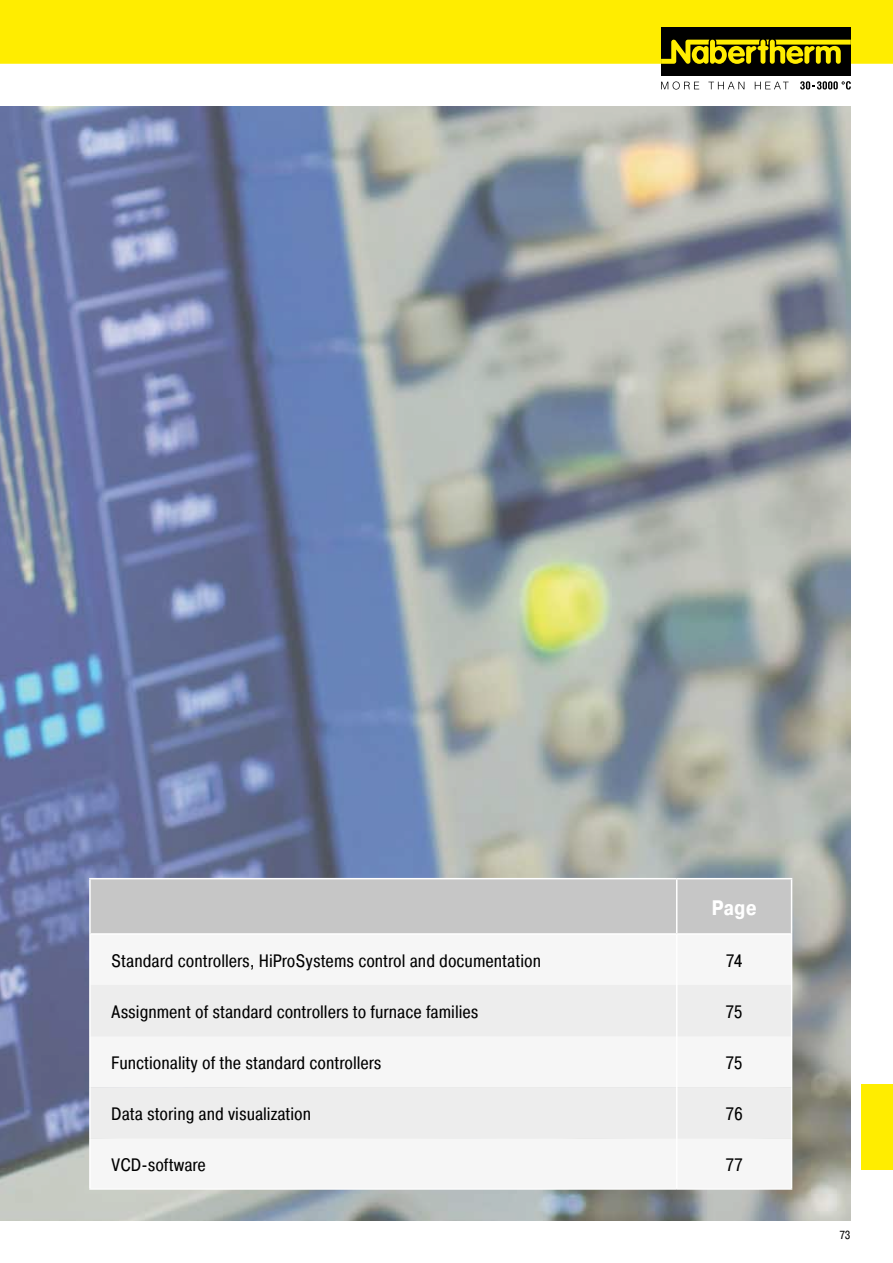
<style>
.page{position:relative;width:893px;height:1263px;background:#fff}
.page>*{position:absolute;margin:0;border:0;box-sizing:border-box;transform-origin:0 0}
.t1{font:700 21px "Pragmatica Cond A";color:#fff}
.t2{font:18px "Pragmatica Cond A";color:#000}
.t3{font:11.7px "Pragmatica Cond A";color:#000}
</style>
<div class="page">
<img style="left:0;top:106px;width:850px;height:1114px">
<div style="left:861px;top:1084px;width:32px;height:85px;background:#ffed00"></div>
<div style="left:91px;top:879px;width:700px;height:54px;background:#c6c6c6"></div>
<div style="left:91px;top:935px;width:700px;height:253px;background:#f6f6f6"></div>
<svg style="left:91px;top:985px;width:700px;height:153px;fill:#ededed"></svg>
<hr style="left:89px;top:1188px;width:588px;height:2px;background:#fff">
<hr style="left:677px;top:1188px;width:115px;height:2px;background:#fff">
<hr style="left:676px;top:879px;width:1px;height:54px;background:#fff">
<hr style="left:676px;top:935px;width:1px;height:50px;background:#fff">
<hr style="left:676px;top:985px;width:1px;height:51px;background:#fff">
<hr style="left:676px;top:1036px;width:1px;height:51px;background:#fff">
<hr style="left:676px;top:1087px;width:1px;height:51px;background:#fff">
<hr style="left:676px;top:1138px;width:1px;height:50px;background:#fff">
<hr style="left:91px;top:933px;width:586px;height:2px;background:#fff">
<hr style="left:677px;top:933px;width:114px;height:2px;background:#fff">
<hr style="left:89px;top:878px;width:588px;height:1px;background:#fff">
<hr style="left:89px;top:879px;width:2px;height:55px;background:#fff">
<hr style="left:677px;top:878px;width:115px;height:1px;background:#fff">
<hr style="left:791px;top:879px;width:1px;height:55px;background:#fff">
<hr style="left:89px;top:934px;width:2px;height:51px;background:#fff">
<hr style="left:791px;top:934px;width:1px;height:51px;background:#fff">
<hr style="left:89px;top:985px;width:2px;height:51px;background:#fff">
<hr style="left:791px;top:985px;width:1px;height:51px;background:#fff">
<hr style="left:89px;top:1036px;width:2px;height:51px;background:#fff">
<hr style="left:791px;top:1036px;width:1px;height:51px;background:#fff">
<hr style="left:89px;top:1087px;width:2px;height:51px;background:#fff">
<hr style="left:791px;top:1087px;width:1px;height:51px;background:#fff">
<hr style="left:89px;top:1138px;width:2px;height:50px;background:#fff">
<hr style="left:791px;top:1138px;width:1px;height:50px;background:#fff">
<div style="left:1px;top:0;width:892px;height:64px;background:#ffed00"></div>
<div style="left:661px;top:27px;width:190px;height:48px;background:#000"></div>
<svg style="left:661px;top:81px;width:38px;height:9px"></svg>
<svg style="left:708px;top:82px;width:36px;height:7px"></svg>
<svg style="left:755px;top:82px;width:34px;height:7px"></svg>
<svg style="left:800px;top:81px;width:51px;height:9px"></svg>
<svg style="left:661px;top:39px;width:190px;height:25px"></svg>
<svg style="left:0;top:0;width:1px;height:64px"></svg>
<p class="t1" style="left:712px;top:894px;width:47px">Page</p>
<p class="t2" style="left:111px;top:949px;width:431px">Standard controllers, HiProSystems control and documentation</p>
<p class="t2" style="left:726px;top:949px;width:18px">74</p>
<p class="t2" style="left:111px;top:1000px;width:369px">Assignment of standard controllers to furnace families</p>
<p class="t2" style="left:726px;top:1000px;width:19px">75</p>
<p class="t2" style="left:111px;top:1051px;width:272px">Functionality of the standard controllers</p>
<p class="t2" style="left:726px;top:1051px;width:19px">75</p>
<p class="t2" style="left:111px;top:1102px;width:202px">Data storing and visualization</p>
<p class="t2" style="left:725px;top:1102px;width:19px">76</p>
<p class="t2" style="left:111px;top:1153px;width:96px">VCD-software</p>
<p class="t2" style="left:725px;top:1153px;width:19px">77</p>
<p class="t3" style="left:839px;top:1228px;width:13px">73</p>
</div>
